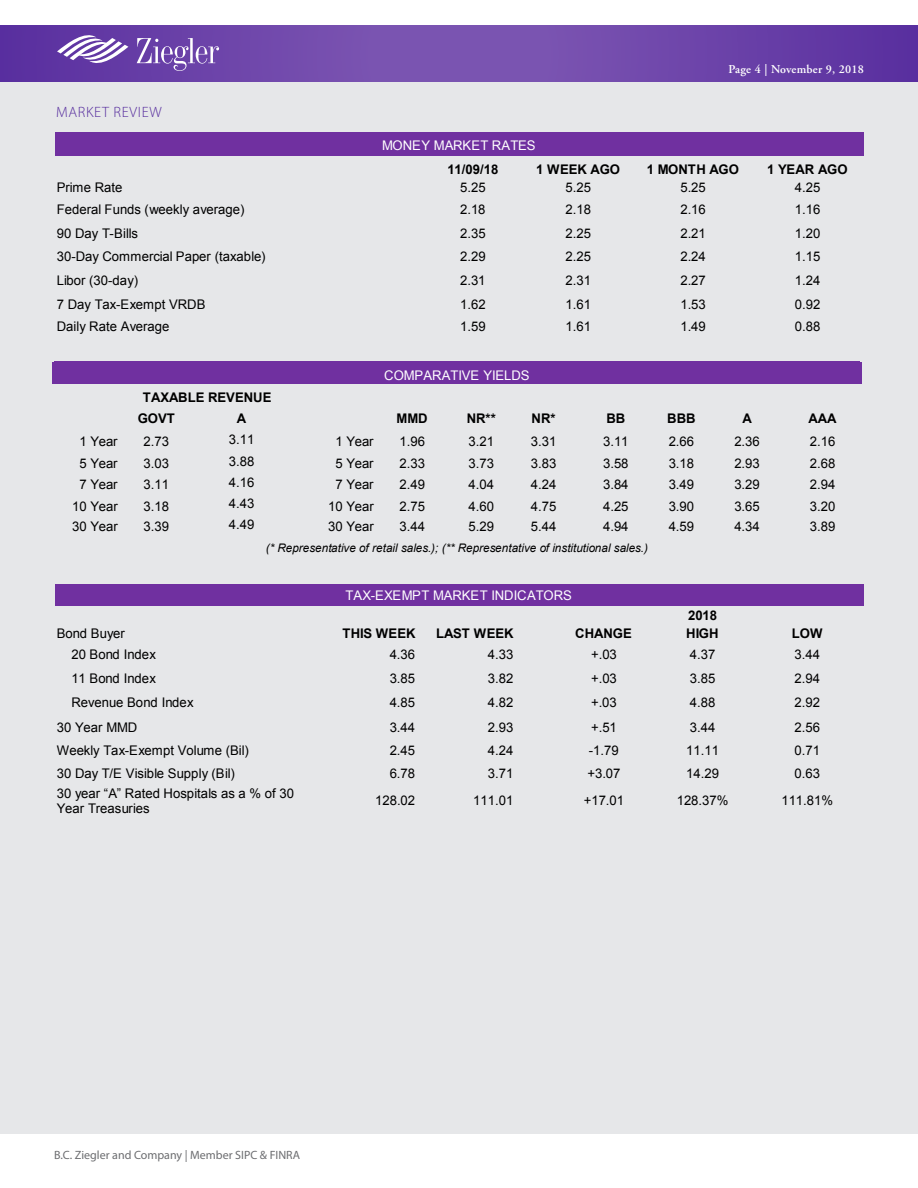
<style>
.page{position:relative;width:918px;height:1188px;background:#fff}
.page>*{position:absolute;margin:0;border:0;box-sizing:border-box;transform-origin:0 0}
.t1{font:300 15px "Myriad Pro";letter-spacing:.045em;color:#552b9d}
.t2{font:13.35px/21.1px "Arial";color:#000;text-align:center}
.t3{font:700 13.35px/21.5px "Arial";color:#000}
.t4{font:13.35px/23.2px "Arial";color:#fff}
.t5{font:12px "Myriad Pro";color:#6c6d70}
.Normal_text{font:600 12px "Adobe Garamond";letter-spacing:.02em;color:#fff}
.t6{font:italic 11.85px "Arial";color:#000}
.s1{font-weight:700;color:#000}
.s2{font-weight:700}
</style>
<div class="page">
<svg style="left:0;top:25px;width:918px;height:58px;background:#6f48ab"></svg>
<div style="left:0;top:83px;width:918px;height:1051px;background:#e6e7e9"></div>
<div style="left:57px;top:132px;width:804px;height:21px;background:#7030a0"></div>
<hr style="left:57px;top:153px;width:804px;height:2px;background:#7030a0">
<div style="left:52px;top:362px;width:810px;height:22px;background:#7030a0"></div>
<div style="left:55px;top:584px;width:808px;height:22px;background:#7030a0"></div>
<svg style="left:137px;top:38px;width:82px;height:33px;background:#8665b8"></svg>
<svg style="left:57px;top:36px;width:71px;height:32px"></svg>
<p class="t1" style="left:56px;top:103px;width:107px">MARKET REVIEW</p>
<p class="t4" style="left:455px;top:134px;width:167px;text-indent:-73px">MONEY MARKET RATES<br><span class="s1">1/09</span>E<span class="s1">/</span>T<span class="s1">18</span>RATES<span class="s1">1 WEEK AGO</span></p>
<p class="Normal_text" style="left:728px;top:63px;width:137px">Page 4 | November 9, 2018</p>
<p class="t3" style="left:647px;top:159px;width:94px">1 MONTH AGO</p>
<p class="t3" style="left:767px;top:159px;width:82px">1 YEAR AGO</p>
<p class="t2" style="left:57px;top:177px;width:67px">Prime Rate</p>
<p class="t2" style="left:460px;top:177px;width:27px">5.25</p>
<p class="t2" style="left:565px;top:177px;width:27px">5.25</p>
<p class="t2" style="left:680px;top:177px;width:27px">5.25</p>
<p class="t2" style="left:795px;top:177px;width:27px">4.25</p>
<p class="t2" style="left:57px;top:199px;width:189px">Federal Funds (weekly average)</p>
<p class="t2" style="left:460px;top:199px;width:27px">2.18</p>
<p class="t2" style="left:565px;top:199px;width:27px">2.18</p>
<p class="t2" style="left:680px;top:199px;width:27px">2.16</p>
<p class="t2" style="left:795px;top:199px;width:27px">1.16</p>
<p class="t2" style="left:57px;top:223px;width:83px">90 Day T-Bills</p>
<p class="t2" style="left:460px;top:223px;width:27px">2.35</p>
<p class="t2" style="left:565px;top:223px;width:27px">2.25</p>
<p class="t2" style="left:680px;top:223px;width:27px">2.21</p>
<p class="t2" style="left:795px;top:223px;width:27px">1.20</p>
<p class="t2" style="left:57px;top:246px;width:210px">30-Day Commercial Paper (taxable)</p>
<p class="t2" style="left:460px;top:246px;width:27px">2.29</p>
<p class="t2" style="left:565px;top:246px;width:27px">2.25</p>
<p class="t2" style="left:680px;top:246px;width:27px">2.24</p>
<p class="t2" style="left:795px;top:246px;width:27px">1.15</p>
<p class="t2" style="left:57px;top:270px;width:83px">Libor (30-day)</p>
<p class="t2" style="left:460px;top:270px;width:27px">2.31</p>
<p class="t2" style="left:565px;top:270px;width:27px">2.31</p>
<p class="t2" style="left:680px;top:270px;width:27px">2.27</p>
<p class="t2" style="left:795px;top:270px;width:27px">1.24</p>
<p class="t2" style="left:57px;top:294px;width:150px">7 Day Tax-Exempt VRDB</p>
<p class="t2" style="left:460px;top:294px;width:27px">1.62</p>
<p class="t2" style="left:565px;top:294px;width:27px">1.61</p>
<p class="t2" style="left:680px;top:294px;width:27px">1.53</p>
<p class="t2" style="left:795px;top:294px;width:27px">0.92</p>
<p class="t2" style="left:57px;top:316px;width:114px">Daily Rate Average</p>
<p class="t2" style="left:460px;top:316px;width:27px">1.59</p>
<p class="t2" style="left:565px;top:316px;width:27px">1.61</p>
<p class="t2" style="left:680px;top:316px;width:27px">1.49</p>
<p class="t2" style="left:795px;top:316px;width:27px">0.88</p>
<p class="t4" style="left:384px;top:364px;width:147px">COMPARATIVE YIELDS</p>
<p class="t3" style="left:138px;top:387px;width:135px;text-indent:5px">TAXABLE REVENUE<br>GOVT</p>
<p class="t2" style="left:229px;top:408px;width:27px"><span class="s2">A<br></span>3.11<br>3.88<br>4.16<br>4.43<br>4.49</p>
<p class="t3" style="left:397px;top:408px;width:32px">MMD</p>
<p class="t3" style="left:467px;top:408px;width:31px">NR**</p>
<p class="t3" style="left:532px;top:408px;width:26px">NR*</p>
<p class="t3" style="left:606px;top:408px;width:20px">BB</p>
<p class="t3" style="left:667px;top:408px;width:30px">BBB</p>
<p class="t3" style="left:742px;top:408px;width:11px">A</p>
<p class="t3" style="left:808px;top:408px;width:30px">AAA</p>
<p class="t2" style="left:79px;top:430px;width:40px">1 Year</p>
<p class="t2" style="left:144px;top:430px;width:27px">2.73</p>
<p class="t2" style="left:335px;top:430px;width:40px">1 Year</p>
<p class="t2" style="left:400px;top:430px;width:27px">1.96</p>
<p class="t2" style="left:468px;top:430px;width:27px">3.21</p>
<p class="t2" style="left:531px;top:430px;width:27px">3.31</p>
<p class="t2" style="left:603px;top:430px;width:27px">3.11</p>
<p class="t2" style="left:669px;top:430px;width:27px">2.66</p>
<p class="t2" style="left:734px;top:430px;width:27px">2.36</p>
<p class="t2" style="left:810px;top:430px;width:27px">2.16</p>
<p class="t2" style="left:79px;top:453px;width:40px">5 Year</p>
<p class="t2" style="left:144px;top:453px;width:27px">3.03</p>
<p class="t2" style="left:335px;top:453px;width:40px">5 Year</p>
<p class="t2" style="left:400px;top:453px;width:27px">2.33</p>
<p class="t2" style="left:468px;top:453px;width:27px">3.73</p>
<p class="t2" style="left:531px;top:453px;width:27px">3.83</p>
<p class="t2" style="left:603px;top:453px;width:27px">3.58</p>
<p class="t2" style="left:669px;top:453px;width:27px">3.18</p>
<p class="t2" style="left:734px;top:453px;width:27px">2.93</p>
<p class="t2" style="left:810px;top:453px;width:27px">2.68</p>
<p class="t2" style="left:79px;top:474px;width:40px">7 Year</p>
<p class="t2" style="left:144px;top:474px;width:27px">3.11</p>
<p class="t2" style="left:335px;top:474px;width:40px">7 Year</p>
<p class="t2" style="left:400px;top:474px;width:27px">2.49</p>
<p class="t2" style="left:468px;top:474px;width:27px">4.04</p>
<p class="t2" style="left:531px;top:474px;width:27px">4.24</p>
<p class="t2" style="left:603px;top:474px;width:27px">3.84</p>
<p class="t2" style="left:669px;top:474px;width:27px">3.49</p>
<p class="t2" style="left:734px;top:474px;width:27px">3.29</p>
<p class="t2" style="left:810px;top:474px;width:27px">2.94</p>
<p class="t2" style="left:72px;top:496px;width:47px">10 Year</p>
<p class="t2" style="left:144px;top:496px;width:27px">3.18</p>
<p class="t2" style="left:328px;top:496px;width:47px">10 Year</p>
<p class="t2" style="left:400px;top:496px;width:27px">2.75</p>
<p class="t2" style="left:468px;top:496px;width:27px">4.60</p>
<p class="t2" style="left:531px;top:496px;width:27px">4.75</p>
<p class="t2" style="left:603px;top:496px;width:27px">4.25</p>
<p class="t2" style="left:669px;top:496px;width:27px">3.90</p>
<p class="t2" style="left:734px;top:496px;width:27px">3.65</p>
<p class="t2" style="left:810px;top:496px;width:27px">3.20</p>
<p class="t2" style="left:72px;top:516px;width:47px">30 Year</p>
<p class="t2" style="left:144px;top:516px;width:27px">3.39</p>
<p class="t2" style="left:328px;top:516px;width:47px">30 Year</p>
<p class="t2" style="left:400px;top:516px;width:27px">3.44</p>
<p class="t2" style="left:468px;top:516px;width:27px">5.29</p>
<p class="t2" style="left:531px;top:516px;width:27px">5.44</p>
<p class="t2" style="left:603px;top:516px;width:27px">4.94</p>
<p class="t2" style="left:669px;top:516px;width:27px">4.59</p>
<p class="t2" style="left:734px;top:516px;width:27px">4.34</p>
<p class="t2" style="left:810px;top:516px;width:27px">3.89</p>
<p class="t6" style="left:266px;top:540px;width:384px">(* Representative of retail sales.); (** Representative of institutional sales.)</p>
<p class="t4" style="left:346px;top:584px;width:228px">TAX-EXEMPT MARKET INDICATORS</p>
<p class="t3" style="left:688px;top:605px;width:31px">2018</p>
<p class="t2" style="left:57px;top:623px;width:70px">Bond Buyer</p>
<p class="t3" style="left:342px;top:623px;width:75px">THIS WEEK</p>
<p class="t3" style="left:436px;top:623px;width:79px">LAST WEEK</p>
<p class="t3" style="left:575px;top:623px;width:58px">CHANGE</p>
<p class="t3" style="left:686px;top:623px;width:34px">HIGH</p>
<p class="t3" style="left:792px;top:623px;width:32px">LOW</p>
<p class="t2" style="left:71px;top:644px;width:86px">20 Bond Index</p>
<p class="t2" style="left:390px;top:644px;width:27px">4.36</p>
<p class="t2" style="left:488px;top:644px;width:27px">4.33</p>
<p class="t2" style="left:591px;top:644px;width:27px">+.03</p>
<p class="t2" style="left:690px;top:644px;width:27px">4.37</p>
<p class="t2" style="left:795px;top:644px;width:27px">3.44</p>
<p class="t2" style="left:71px;top:667px;width:86px">11 Bond Index</p>
<p class="t2" style="left:390px;top:667px;width:27px">3.85</p>
<p class="t2" style="left:488px;top:667px;width:27px">3.82</p>
<p class="t2" style="left:591px;top:667px;width:27px">+.03</p>
<p class="t2" style="left:690px;top:667px;width:27px">3.85</p>
<p class="t2" style="left:795px;top:667px;width:27px">2.94</p>
<p class="t2" style="left:71px;top:692px;width:124px">Revenue Bond Index</p>
<p class="t2" style="left:390px;top:692px;width:27px">4.85</p>
<p class="t2" style="left:488px;top:692px;width:27px">4.82</p>
<p class="t2" style="left:591px;top:692px;width:27px">+.03</p>
<p class="t2" style="left:690px;top:692px;width:27px">4.88</p>
<p class="t2" style="left:795px;top:692px;width:27px">2.92</p>
<p class="t2" style="left:57px;top:716px;width:82px">30 Year MMD</p>
<p class="t2" style="left:390px;top:716px;width:27px">3.44</p>
<p class="t2" style="left:488px;top:716px;width:27px">2.93</p>
<p class="t2" style="left:591px;top:716px;width:27px">+.51</p>
<p class="t2" style="left:690px;top:716px;width:27px">3.44</p>
<p class="t2" style="left:795px;top:716px;width:27px">2.56</p>
<p class="t2" style="left:57px;top:740px;width:194px">Weekly Tax-Exempt Volume (Bil)</p>
<p class="t2" style="left:390px;top:740px;width:27px">2.45</p>
<p class="t2" style="left:488px;top:740px;width:27px">4.24</p>
<p class="t2" style="left:589px;top:740px;width:31px">-1.79</p>
<p class="t2" style="left:686px;top:740px;width:34px">11.11</p>
<p class="t2" style="left:795px;top:740px;width:27px">0.71</p>
<p class="t2" style="left:57px;top:763px;width:180px">30 Day T/E Visible Supply (Bil)</p>
<p class="t2" style="left:390px;top:763px;width:27px">6.78</p>
<p class="t2" style="left:488px;top:763px;width:27px">3.71</p>
<p class="t2" style="left:587px;top:763px;width:35px">+3.07</p>
<p class="t2" style="left:686px;top:763px;width:34px">14.29</p>
<p class="t2" style="left:795px;top:763px;width:27px">0.63</p>
<p class="t2" style="left:57px;top:785px;width:239px;line-height:15.5px;text-align:left">30 year “A” Rated Hospitals as a % of 30<br>Year Treasuries</p>
<p class="t2" style="left:375px;top:790px;width:42px">128.02</p>
<p class="t2" style="left:473px;top:790px;width:42px">111.01</p>
<p class="t2" style="left:584px;top:790px;width:42px">+17.01</p>
<p class="t2" style="left:677px;top:790px;width:53px">128.37%</p>
<p class="t2" style="left:781px;top:790px;width:53px">111.81%</p>
<p class="t5" style="left:54px;top:1147px;width:248px">B.C. Ziegler and Company | Member SIPC &amp; FINRA</p>
</div>
